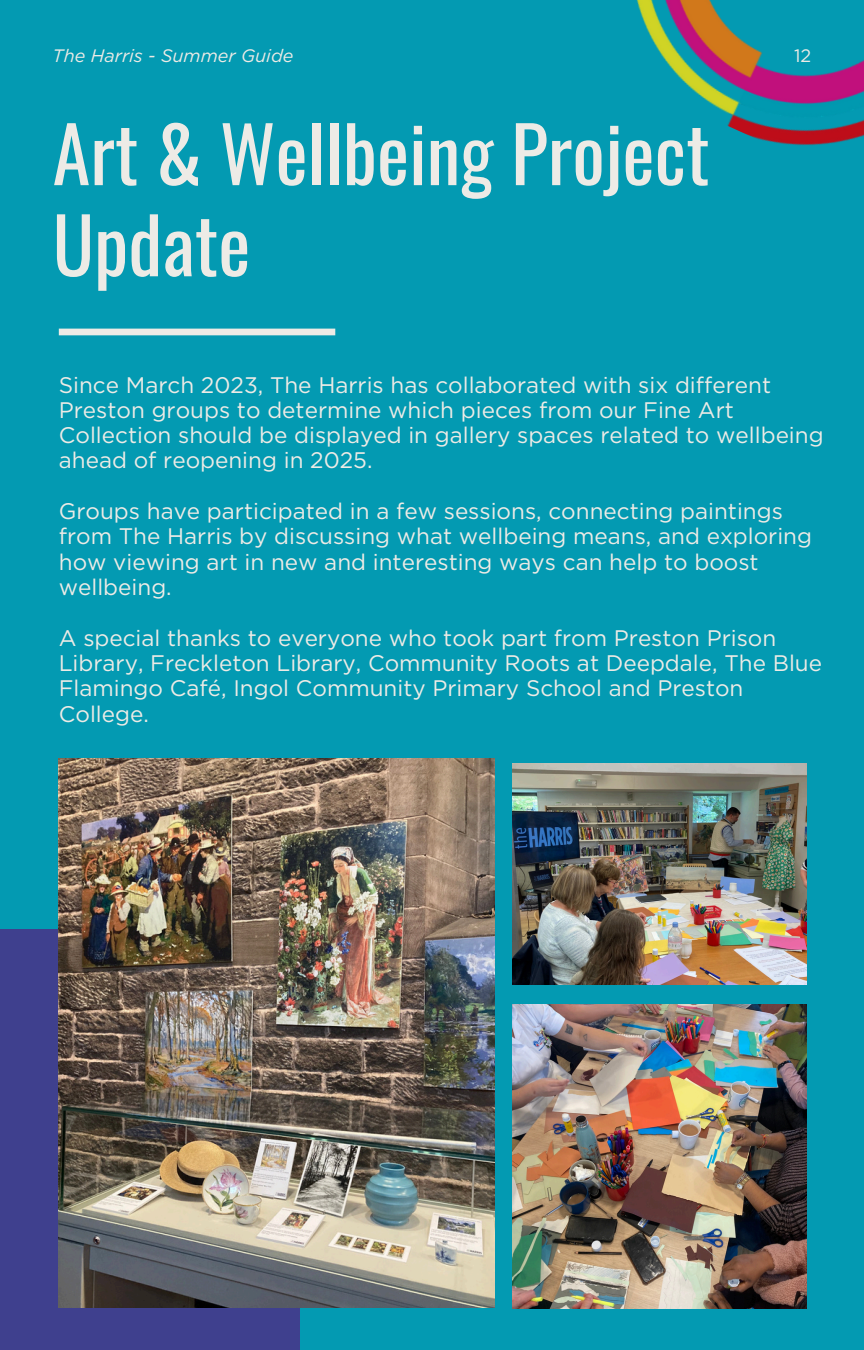
<style>
.page{position:relative;width:864px;height:1350px;background:#039ab2}
.page>*{position:absolute;margin:0;border:0;box-sizing:border-box;transform-origin:0 0}
.t1{font:76.5px/91.1px "Oswald";color:#edebe6}
.t2{font:22.5px/25.2px "Gotham";color:#edebe6}
.t3{font:italic 18px "Gotham";color:#edebe6}
.t4{font:18px "Gotham";color:#edebe6}
</style>
<div class="page">
<div style="left:0;top:929px;width:300px;height:421px;background:#3f408e"></div>
<img style="left:59px;top:759px;width:435px;height:548px">
<img style="left:513px;top:764px;width:294px;height:221px">
<img style="left:513px;top:1005px;width:294px;height:303px">
<div style="left:59px;top:329px;width:276px;height:6px;background:#edebe6"></div>
<img style="left:637px;top:0;width:227px;height:146px">
<h2 class="t3" style="left:53px;top:45px;width:242px">The Harris - Summer Guide</h2>
<h2 class="t1" style="left:53px;top:105px;width:658px">Art &amp; Wellbeing Project<br>Update</h2>
<p class="t4" style="left:794px;top:45px;width:19px">12</p>
<p class="t2" style="left:59px;top:372px;width:766px">Since March 2023, The Harris has collaborated with six different Preston groups to determine which pieces from our Fine Art Collection should be displayed in gallery spaces related to wellbeing ahead of reopening in 2025.</p>
<p class="t2" style="left:59px;top:498px;width:755px">Groups have participated in a few sessions, connecting paintings from The Harris by discussing what wellbeing means, and exploring how viewing art in new and interesting ways can help to boost wellbeing.</p>
<h1 class="t2" style="left:59px;top:625px;width:765px">A special thanks to everyone who took part from Preston Prison Library, Freckleton Library, Community Roots at Deepdale, The Blue Flamingo Café, Ingol Community Primary School and Preston College.</h1>
</div>
